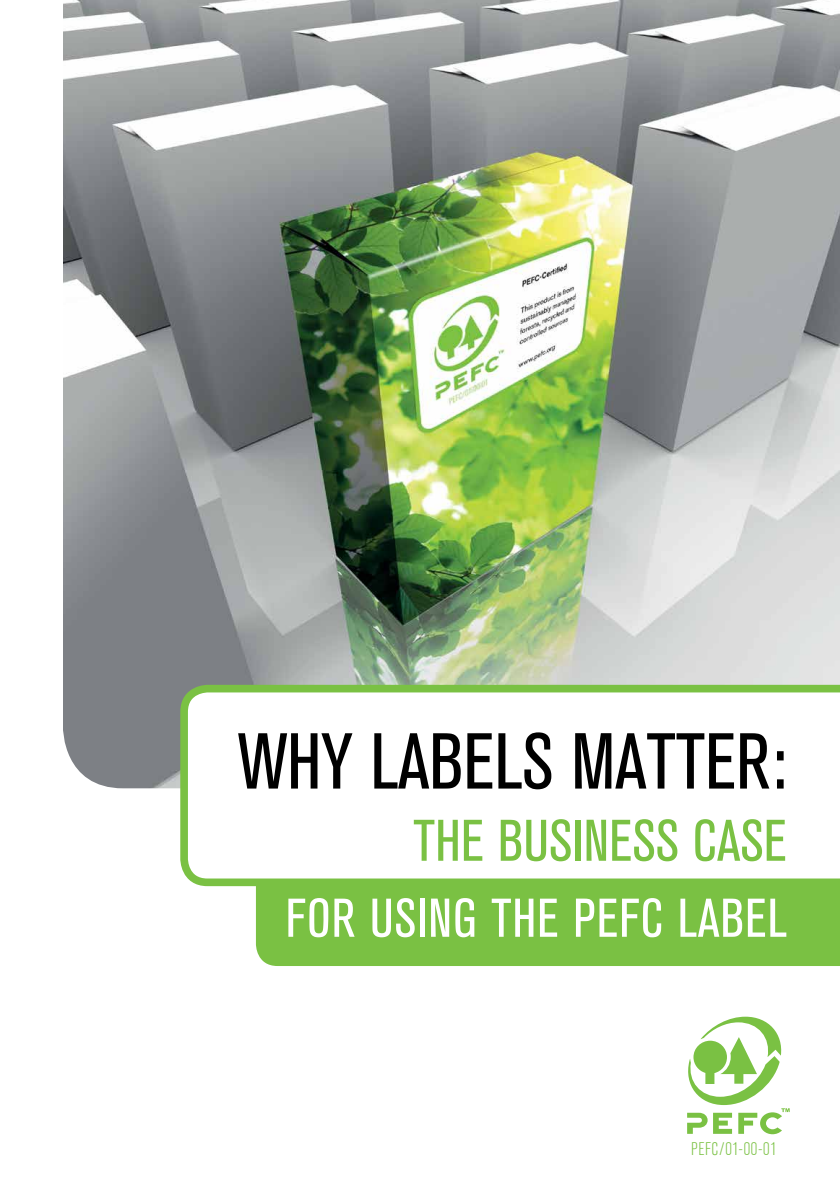
<style>
.page{position:relative;width:840px;height:1191px;background:#fff}
.page>*{position:absolute;margin:0;border:0;box-sizing:border-box;transform-origin:0 0}
.t1{font:condensed 78.4px "Akzidenz Grotesk BE";color:#000}
.t2{font:condensed 58px "Akzidenz Grotesk BE";letter-spacing:.005em;color:#7ac143}
.t3{font:condensed 54px "Akzidenz Grotesk BE";letter-spacing:.02em;color:#fff}
.t4{font:300 condensed 18.2px "Akzidenz Grotesk BE";letter-spacing:.035em;color:#7ac143}
</style>
<div class="page">
<img style="left:63px;top:0;width:776px;height:788px">
<div style="left:256px;top:886px;width:583px;height:80px;background:#7ac143"></div>
<svg style="left:180px;top:685px;width:659px;height:201px"></svg>
<svg style="left:687px;top:1016px;width:102px;height:118px"></svg>
<h1 class="t1" style="left:238px;top:718px;width:550px">WHY LABELS MATTER:</h1>
<p class="t2" style="left:413px;top:808px;width:375px">THE BUSINESS CASE</p>
<p class="t3" style="left:285px;top:888px;width:502px">FOR USING THE PEFC LABEL</p>
<p class="t4" style="left:690px;top:1139px;width:87px">PEFC/01-00-01</p>
</div>
